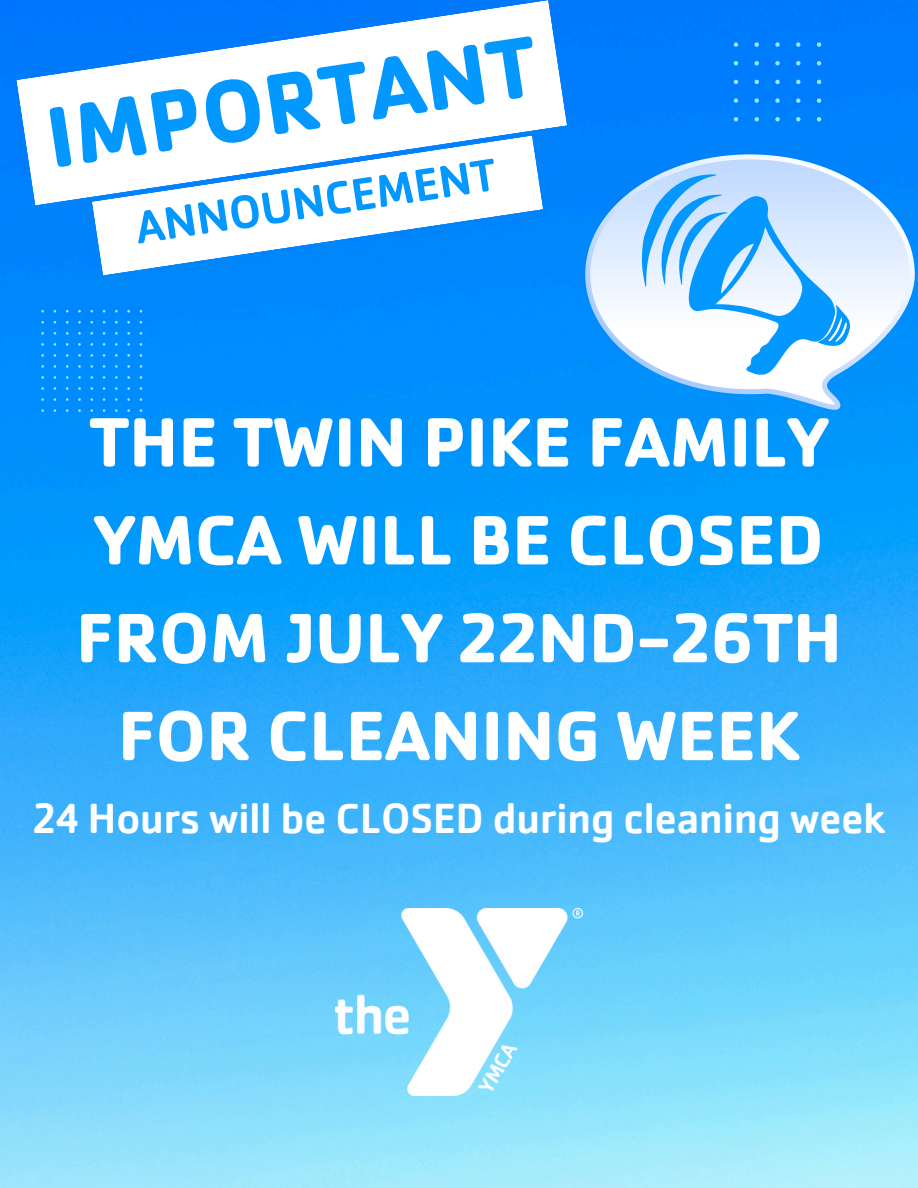
<style>
.page{position:relative;width:918px;height:1188px;background:#fff}
.page>*{position:absolute;margin:0;border:0;box-sizing:border-box;transform-origin:0 0}
.t1{font:700 89.4px "Cachet W05";color:#0398ff}
.t2{font:700 72.3px/97.8px "Cachet W05";color:#fff;text-align:center}
.t3{font:500 47.25px "Cachet W05";color:#0398ff}
.t4{font:500 43.5px "Cachet W05";color:#fff}
</style>
<div class="page">
<img style="left:0;top:0;width:918px;height:1188px">
<svg style="left:583px;top:152px;width:334px;height:260px;background:#3ba4fc"></svg>
<svg style="left:612px;top:158px;width:273px;height:242px"></svg>
<svg style="left:92px;top:205px;width:451px;height:71px"></svg>
<svg style="left:16px;top:0;width:551px;height:205px"></svg>
<svg style="left:734px;top:42px;width:4px;height:5px"></svg>
<svg style="left:755px;top:42px;width:4px;height:5px"></svg>
<svg style="left:775px;top:42px;width:5px;height:5px"></svg>
<svg style="left:796px;top:42px;width:4px;height:5px"></svg>
<svg style="left:817px;top:42px;width:4px;height:5px"></svg>
<svg style="left:734px;top:61px;width:4px;height:4px"></svg>
<svg style="left:755px;top:61px;width:4px;height:4px"></svg>
<svg style="left:775px;top:61px;width:5px;height:4px"></svg>
<svg style="left:796px;top:61px;width:4px;height:4px"></svg>
<svg style="left:817px;top:61px;width:4px;height:4px"></svg>
<svg style="left:734px;top:80px;width:4px;height:4px"></svg>
<svg style="left:755px;top:80px;width:4px;height:4px"></svg>
<svg style="left:775px;top:80px;width:5px;height:4px"></svg>
<svg style="left:796px;top:80px;width:4px;height:4px"></svg>
<svg style="left:817px;top:80px;width:4px;height:4px"></svg>
<svg style="left:734px;top:98px;width:4px;height:5px"></svg>
<svg style="left:755px;top:98px;width:4px;height:5px"></svg>
<svg style="left:775px;top:98px;width:5px;height:5px"></svg>
<svg style="left:796px;top:98px;width:4px;height:5px"></svg>
<svg style="left:817px;top:98px;width:4px;height:5px"></svg>
<svg style="left:734px;top:117px;width:4px;height:4px"></svg>
<svg style="left:755px;top:117px;width:4px;height:4px"></svg>
<svg style="left:775px;top:117px;width:5px;height:4px"></svg>
<svg style="left:796px;top:117px;width:4px;height:4px"></svg>
<svg style="left:817px;top:117px;width:4px;height:4px"></svg>
<img style="left:336px;top:908px;width:246px;height:188px">
<h3 class="t1" style="left:38px;top:86px;width:496px;rotate:-9deg">IMPORTANT</h3>
<p class="t3" style="left:132px;top:202px;width:365px;rotate:-9deg">ANNOUNCEMENT</p>
<h1 class="t2" style="left:76px;top:393px;width:768px">THE TWIN PIKE FAMILY<br>YMCA WILL BE CLOSED<br>FROM JULY 22ND-26TH<br>FOR CLEANING WEEK</h1>
<p class="t4" style="left:33px;top:793px;width:854px">24 Hours will be CLOSED during cleaning week</p>
</div>
